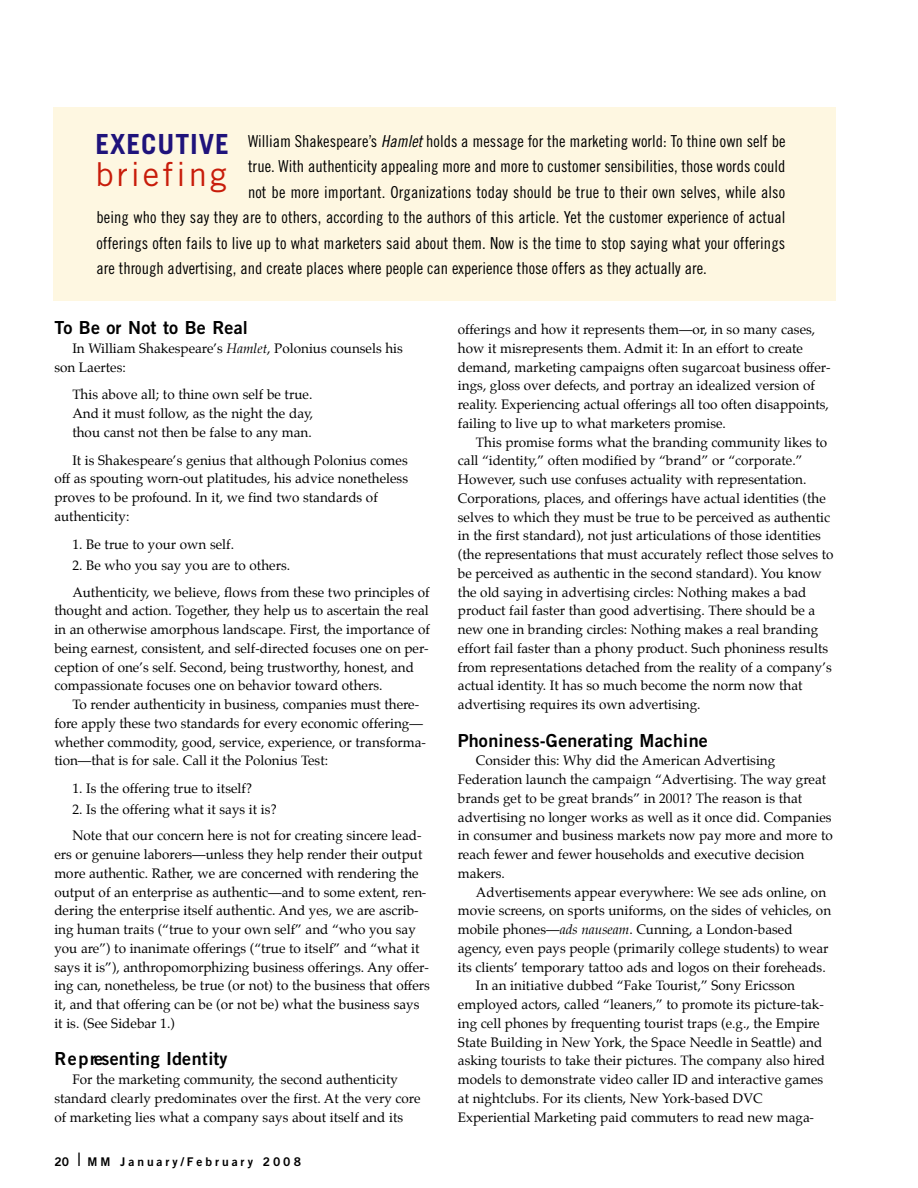
<style>
.page{position:relative;width:918px;height:1188px;background:#fff}
.page>*{position:absolute;margin:0;border:0;box-sizing:border-box;transform-origin:0 0}
.t1{font:33px "Trade Gothic";color:#c81c0a}
.t2{font:700 27.75px "Trade Gothic";color:#1f137b}
.t3{font:18px "Trade Gothic Bold Two";color:#000}
.t4{font:16.5px "Trade Gothic Cond Eighteen";letter-spacing:.005em;color:#000}
.t5{font:13.5px/18.8px "Palatino";color:#000}
.t6{font:12px "Trade Gothic Bold Two";letter-spacing:.25em;color:#000}
.s1{font-family:"Trade Gothic Cond Eighteen Obl"}
.s2{font-style:italic}
</style>
<div class="page">
<div style="left:53px;top:107px;width:783px;height:194px;background:#fef7e1"></div>
<h2 class="t2" style="left:95px;top:129px;width:135px">E X E C U T IV E</h2>
<h1 class="t1" style="left:95px;top:162px;width:133px">b r i e f i n g</h1>
<p class="t4" style="left:248px;top:135px;width:539px">William Shakespeare’s <span class="s1">Hamlet</span> holds a message for the marketing world: To thine own self be</p>
<p class="t4" style="left:248px;top:160px;width:539px">true. With authenticity appealing more and more to customer sensibilities, those words could</p>
<p class="t4" style="left:248px;top:186px;width:539px">not be more important. Organizations today should be true to their own selves, while also</p>
<p class="t4" style="left:96px;top:211px;width:691px">being who they say they are to others, according to the authors of this article. Yet the customer experience of actual</p>
<p class="t4" style="left:96px;top:237px;width:690px">offerings often fails to live up to what marketers said about them. Now is the time to stop saying what your offerings</p>
<p class="t4" style="left:96px;top:262px;width:612px">are through advertising, and create places where people can experience those offers as they actually are.</p>
<h3 class="t3" style="left:54px;top:321px;width:195px">To Be or Not to Be Real</h3>
<p class="t5" style="left:54px;top:340px;width:350px;text-indent:18px">In William Shakespeare’s <span class="s2">Hamlet</span>, Polonius counsels his son Laertes:</p>
<p class="t5" style="left:72px;top:386px;width:242px;text-align:justify">This above all; to thine own self be true.<br>And it must follow, as the night the day, thou canst not then be false to any man.</p>
<p class="t5" style="left:54px;top:452px;width:355px;text-indent:18px">It is Shakespeare’s genius that although Polonius comes off as spouting worn-out platitudes, his advice nonetheless proves to be profound. In it, we find two standards of authenticity:</p>
<p class="t5" style="left:72px;top:536px;width:163px">1. Be true to your own self.</p>
<p class="t5" style="left:72px;top:553px;width:359px;line-height:27px">2. Be who you say you are to others.<br>Authenticity, we believe, flows from these two principles of</p>
<p class="t5" style="left:54px;top:602px;width:377px">thought and action. Together, they help us to ascertain the real in an otherwise amorphous landscape. First, the importance of being earnest, consistent, and self-directed focuses one on per&shy;ception of one’s self. Second, being trustworthy, honest, and compassionate focuses one on behavior toward others.</p>
<p class="t5" style="left:54px;top:696px;width:373px;text-indent:18px">To render authenticity in business, companies must there&shy;fore apply these two standards for every economic offering— whether commodity, good, service, experience, or transforma&shy;tion—that is for sale. Call it the Polonius Test:</p>
<p class="t5" style="left:72px;top:780px;width:181px">1. Is the offering true to itself?</p>
<p class="t5" style="left:72px;top:797px;width:351px;line-height:26.2px">2. Is the offering what it says it is?<br>Note that our concern here is not for creating sincere lead-</p>
<p class="t5" style="left:54px;top:846px;width:377px">ers or genuine laborers—unless they help render their output more authentic. Rather, we are concerned with rendering the output of an enterprise as authentic—and to some extent, ren&shy;dering the enterprise itself authentic. And yes, we are ascrib&shy;ing human traits (“true to your own self” and “who you say you are”) to inanimate offerings (“true to itself” and “what it says it is”), anthropomorphizing business offerings. Any offer&shy;ing can, nonetheless, be true (or not) to the business that offers it, and that offering can be (or not be) what the business says it is. (See Sidebar 1.)</p>
<h3 class="t3" style="left:54px;top:1052px;width:175px">R e p resenting Identity</h3>
<p class="t5" style="left:54px;top:1071px;width:368px;text-indent:18px">For the marketing community, the second authenticity standard clearly predominates over the first. At the very core of marketing lies what a company says about itself and its</p>
<p class="t6" style="left:54px;top:1157px;width:248px">20 ❘ MM January / F e b ru a ry 2008</p>
<p class="t5" style="left:458px;top:321px;width:374px">offerings and how it represents them—or, in so many cases, how it misrepresents them. Admit it: In an effort to create demand, marketing campaigns often sugarcoat business offer&shy;ings, gloss over defects, and portray an idealized version of reality. Experiencing actual offerings all too often disappoints, failing to live up to what marketers promise.</p>
<p class="t5" style="left:458px;top:434px;width:377px;text-indent:18px">This promise forms what the branding community likes to call “identity,” often modified by “brand” or “corporate.” However, such use confuses actuality with representation.<br>Corporations, places, and offerings have actual identities (the selves to which they must be true to be perceived as authentic in the first standard), not just articulations of those identities (the representations that must accurately reflect those selves to be perceived as authentic in the second standard). You know the old saying in advertising circles: Nothing makes a bad product fail faster than good advertising. There should be a new one in branding circles: Nothing makes a real branding effort fail faster than a phony product. Such phoniness results from representations detached from the reality of a company’s actual identity. It has so much become the norm now that advertising requires its own advertising.</p>
<h3 class="t3" style="left:458px;top:733px;width:251px">Phoniness-Generating Machine</h3>
<p class="t5" style="left:458px;top:753px;width:376px;text-indent:18px">Consider this: Why did the American Advertising Federation launch the campaign “Advertising. The way great brands get to be great brands” in 2001? The reason is that advertising no longer works as well as it once did. Companies in consumer and business markets now pay more and more to reach fewer and fewer households and executive decision makers.</p>
<p class="t5" style="left:476px;top:884px;width:352px">Advertisements appear everywhere: We see ads online, on</p>
<p class="t5" style="left:458px;top:903px;width:375px">movie screens, on sports uniforms, on the sides of vehicles, on</p>
<p class="t5" style="left:458px;top:921px;width:336px">mobile phones—<span class="s2">ads nauseam</span>. Cunning, a London-based</p>
<p class="t5" style="left:458px;top:940px;width:372px">agency, even pays people (primarily college students) to wear</p>
<p class="t5" style="left:458px;top:959px;width:369px">its clients’ temporary tattoo ads and logos on their foreheads.</p>
<p class="t5" style="left:476px;top:978px;width:321px">In an initiative dubbed “Fake Tourist,” Sony Ericsson</p>
<p class="t5" style="left:458px;top:996px;width:368px">employed actors, called “leaners,” to promote its picture-tak-</p>
<p class="t5" style="left:458px;top:1015px;width:363px">ing cell phones by frequenting tourist traps (e.g., the Empire</p>
<p class="t5" style="left:458px;top:1034px;width:366px">State Building in New York, the Space Needle in Seattle) and</p>
<p class="t5" style="left:458px;top:1052px;width:369px">asking tourists to take their pictures. The company also hired</p>
<p class="t5" style="left:458px;top:1071px;width:367px">models to demonstrate video caller ID and interactive games</p>
<p class="t5" style="left:458px;top:1090px;width:306px">at nightclubs. For its clients, New York-based DVC</p>
<p class="t5" style="left:458px;top:1109px;width:358px">Experiential Marketing paid commuters to read new maga-</p>
</div>
